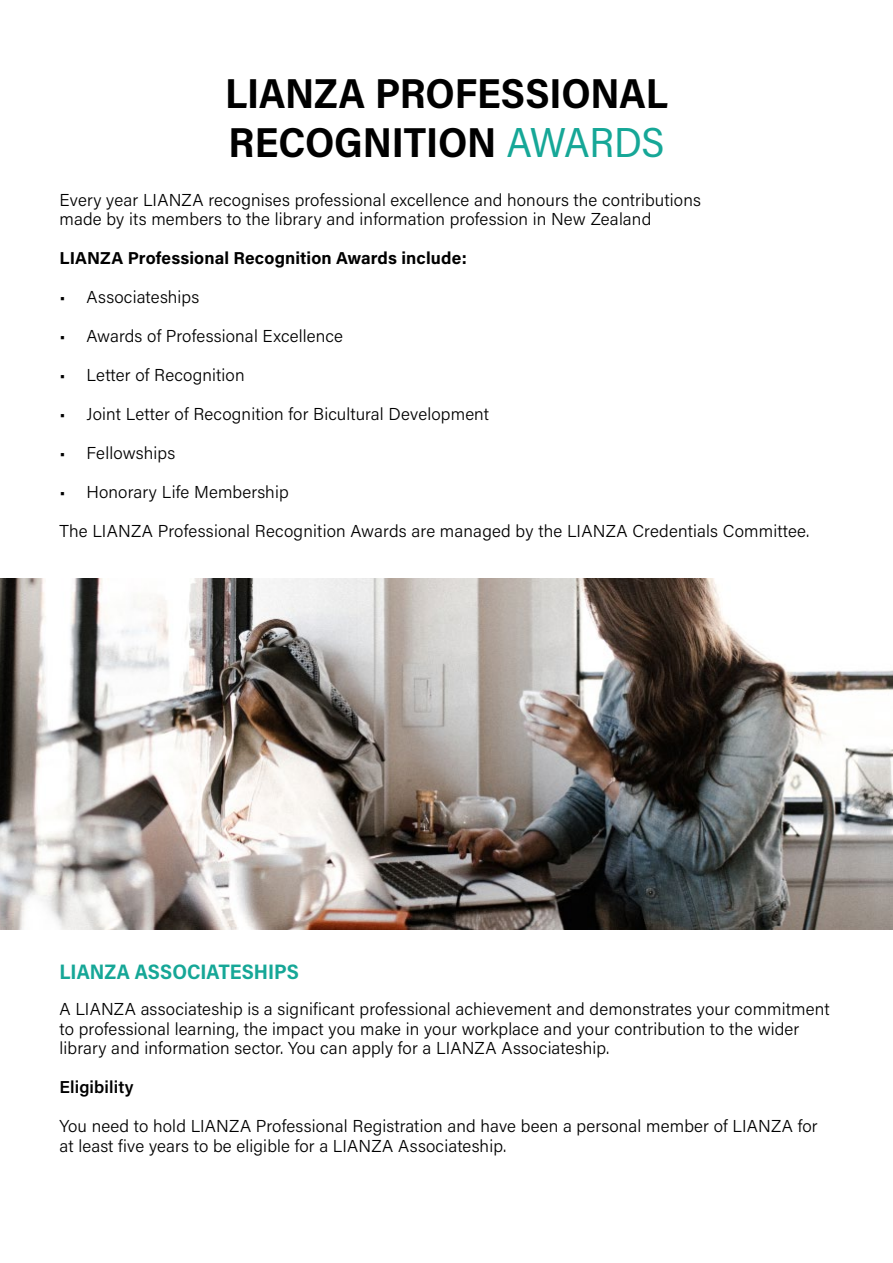
<style>
.page{position:relative;width:893px;height:1263px;background:#fff}
.page>*{position:absolute;margin:0;border:0;box-sizing:border-box;transform-origin:0 0}
.t1{font:700 42px/48.8px "Acumin Pro Semi Cond";letter-spacing:-.005em;color:#000}
.t2{font:700 21px "Acumin Pro Semi Cond";color:#16a797}
.t3{font:300 17.25px/19.5px "Acumin Pro";letter-spacing:.01em;color:#000}
.t4{font:700 17.25px "Acumin Pro";letter-spacing:.01em;color:#000}
.t5{font:600 17.25px "Acumin Pro";letter-spacing:.01em;color:#000}
.s1{font-weight:400;color:#16a797}
</style>
<div class="page">
<img style="left:0;top:578px;width:893px;height:351px">
<h1 class="t1" style="left:225px;top:67px;width:444px">LIANZA PROFESSIONAL<br>RECOGNITION <span class="s1">AWARDS</span></h1>
<p class="t3" style="left:60px;top:189px;width:643px">Every year LIANZA recognises professional excellence and honours the contributions made by its members to the library and information profession in New Zealand</p>
<p class="t4" style="left:60px;top:246px;width:409px">LIANZA Professional Recognition Awards include:</p>
<p class="t3" style="left:60px;top:287px;width:141px">• Associateships</p>
<p class="t3" style="left:60px;top:326px;width:285px">• Awards of Professional Excellence</p>
<p class="t3" style="left:60px;top:365px;width:187px">• Letter of Recognition</p>
<p class="t3" style="left:60px;top:404px;width:431px">• Joint Letter of Recognition for Bicultural Development</p>
<p class="t3" style="left:60px;top:443px;width:117px">• Fellowships</p>
<p class="t3" style="left:60px;top:482px;width:231px">• Honorary Life Membership</p>
<p class="t3" style="left:60px;top:521px;width:751px">The LIANZA Professional Recognition Awards are managed by the LIANZA Credentials Committee.</p>
<p class="t2" style="left:60px;top:957px;width:241px">LIANZA ASSOCIATESHIPS</p>
<p class="t3" style="left:60px;top:999px;width:771px">A LIANZA associateship is a significant professional achievement and demonstrates your commitment to professional learning, the impact you make in your workplace and your contribution to the wider library and information sector. You can apply for a LIANZA Associateship.</p>
<p class="t5" style="left:60px;top:1075px;width:76px">Eligibility</p>
<p class="t3" style="left:60px;top:1116px;width:760px">You need to hold LIANZA Professional Registration and have been a personal member of LIANZA for at least five years to be eligible for a LIANZA Associateship.</p>
</div>
